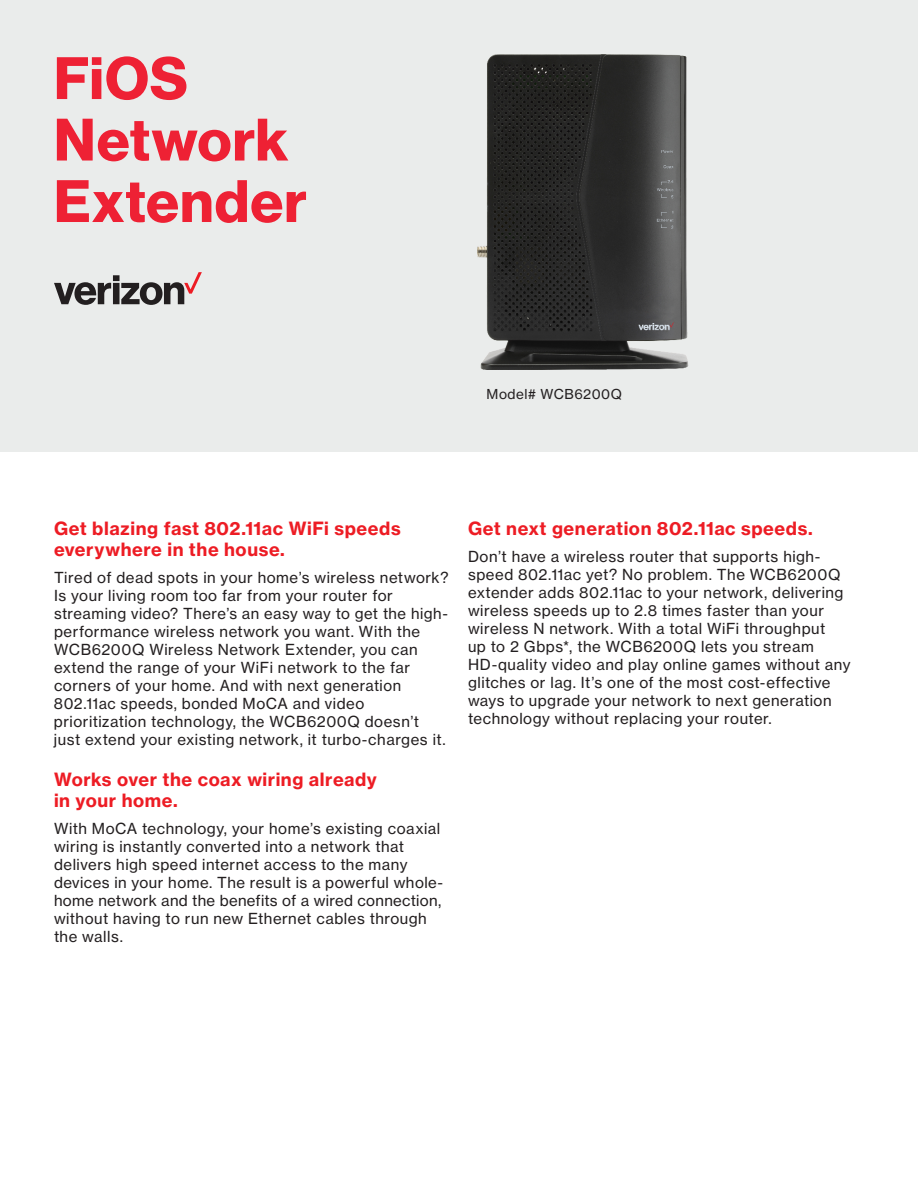
<style>
.page{position:relative;width:918px;height:1188px;background:#fff}
.page>*{position:absolute;margin:0;border:0;box-sizing:border-box;transform-origin:0 0}
.t1{font:58.5px/61.5px "N Haas Grotesk DS Std 75 Bd";letter-spacing:.02em;color:#ee2134}
.t2{font:18px/21px "N Haas Grotesk TX Std 75 Bd";letter-spacing:.03em;color:#ed1c24}
.t3{font:15px/18px "N Haas Grotesk TX Std 55 Rg";letter-spacing:.035em;color:#231f20}
.t4{font:13.5px "N Haas Grotesk TX Std 55 Rg";letter-spacing:.04em;color:#231f20}
</style>
<div class="page">
<div style="left:0;top:0;width:918px;height:451px;background:#eaeceb"></div>
<img style="left:477px;top:54px;width:212px;height:316px">
<svg style="left:54px;top:272px;width:148px;height:33px"></svg>
<h1 class="t1" style="left:54px;top:49px;width:254px">FiOS<br>Network<br>Extender</h1>
<p class="t4" style="left:487px;top:386px;width:137px">Model# WCB6200Q</p>
<p class="t2" style="left:54px;top:517px;width:348px">Get blazing fast 802.11ac WiFi speeds everywhere in the house.</p>
<p class="t3" style="left:54px;top:568px;width:396px">Tired of dead spots in your home’s wireless network?<br>Is your living room too far from your router for streaming video? There’s an easy way to get the high&shy;performance wireless network you want. With the WCB6200Q Wireless Network Extender, you can extend the range of your WiFi network to the far corners of your home. And with next generation 802.11ac speeds, bonded MoCA and video prioritization technology, the WCB6200Q doesn’t just extend your existing network, it turbo-charges it.</p>
<p class="t2" style="left:54px;top:769px;width:324px">Works over the coax wiring already in your home.</p>
<p class="t3" style="left:54px;top:819px;width:391px">With MoCA technology, your home’s existing coaxial wiring is instantly converted into a network that delivers high speed internet access to the many devices in your home. The result is a powerful whole&shy;home network and the benefits of a wired connection, without having to run new Ethernet cables through the walls.</p>
<p class="t2" style="left:468px;top:517px;width:346px">Get next generation 802.11ac speeds.</p>
<p class="t3" style="left:468px;top:547px;width:384px">Don’t have a wireless router that supports high&shy;speed 802.11ac yet? No problem. The WCB6200Q extender adds 802.11ac to your network, delivering wireless speeds up to 2.8 times faster than your wireless N network. With a total WiFi throughput<br>up to 2 Gbps*, the WCB6200Q lets you stream HD-quality video and play online games without any glitches or lag. It’s one of the most cost-effective ways to upgrade your network to next generation technology without replacing your router.</p>
</div>
